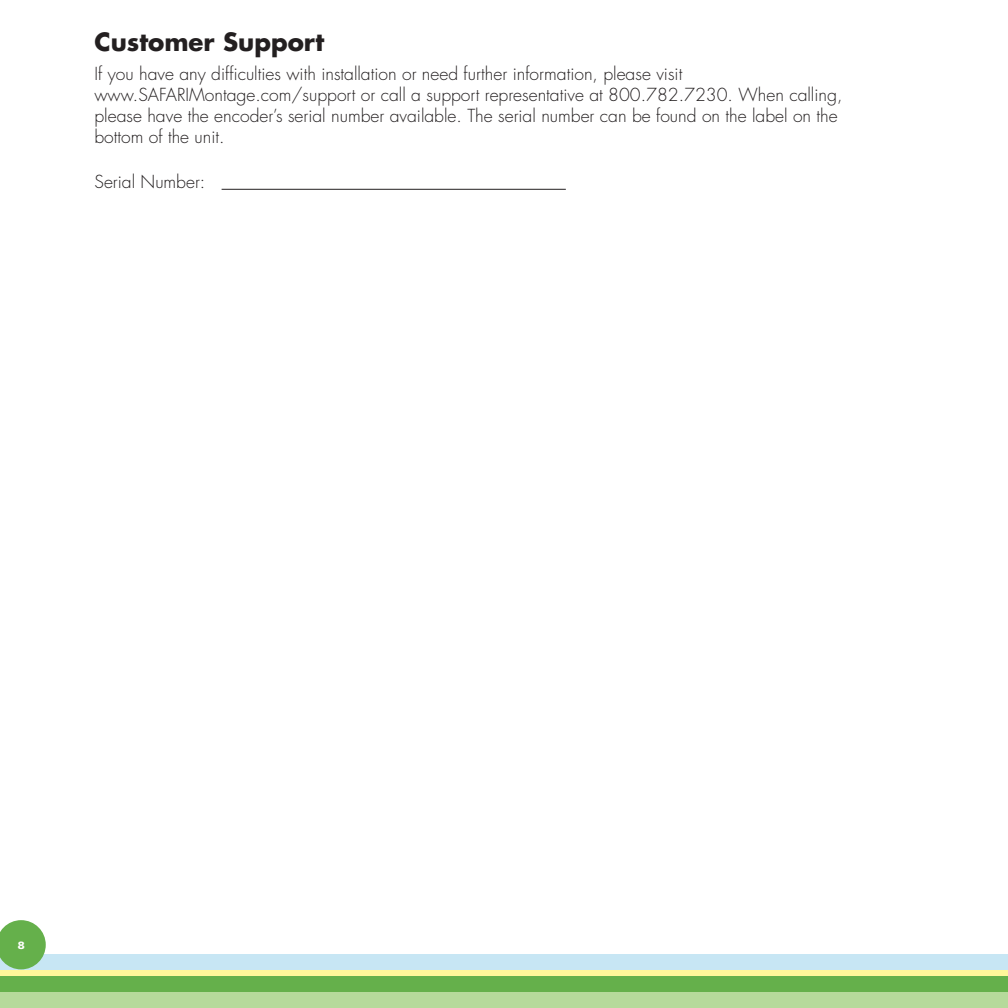
<style>
.page{position:relative;width:1008px;height:1008px;background:#fff}
.page>*{position:absolute;margin:0;border:0;box-sizing:border-box;transform-origin:0 0}
.Body_Text{font:700 24.5px "Futura";color:#231f20}
.Body_Text-2{font:300 17.5px/21px "Futura";color:#231f20}
.Step_Heading{font:300 17.5px "Futura";color:#231f20}
.t1{font:900 10.5px "Univers";color:#fff}
</style>
<div class="page">
<div style="left:0;top:989px;width:1008px;height:19px;background:#b6da9b"></div>
<div style="left:0;top:973px;width:1008px;height:19px;background:#65b04b"></div>
<div style="left:0;top:966px;width:1008px;height:10px;background:#fff79a"></div>
<div style="left:0;top:954px;width:1008px;height:16px;background:#c7e6f4"></div>
<svg style="left:0;top:920px;width:46px;height:49px"></svg>
<hr style="left:222px;top:189px;width:344px;height:1px;background:#231f20">
<p class="Body_Text" style="left:94px;top:26px;width:231px">Customer Support</p>
<p class="Body_Text-2" style="left:94px;top:64px;width:749px">If you have any difficulties with installation or need further information, please visit www.SAFARIMontage.com/support or call a support representative at 800.782.7230. When calling, please have the encoder’s serial number available. The serial number can be found on the label on the bottom of the unit.</p>
<p class="Step_Heading" style="left:94px;top:171px;width:112px">Serial Number:</p>
<p class="t1" style="left:18px;top:939px;width:9px">8</p>
</div>
